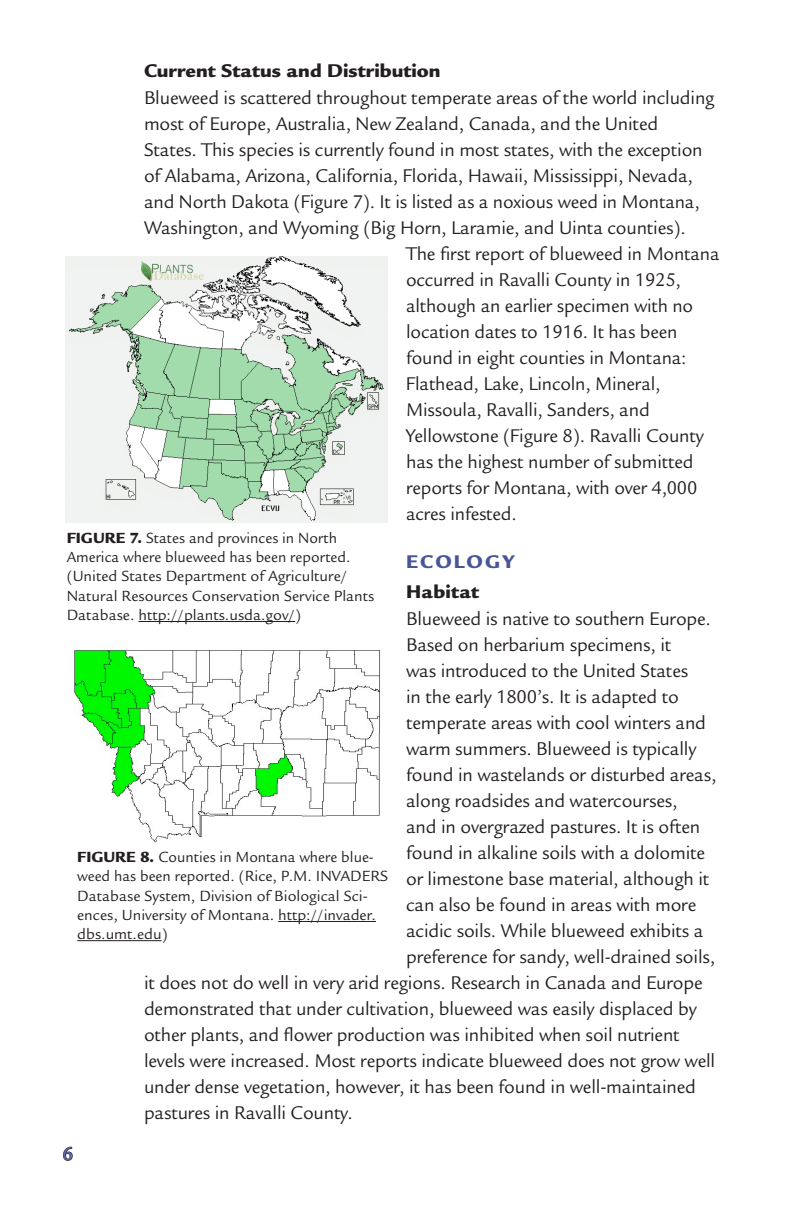
<style>
.page{position:relative;width:792px;height:1224px;background:#fff}
.page>*{position:absolute;margin:0;border:0;box-sizing:border-box;transform-origin:0 0}
.text2{font:20px "Legacy Sans";letter-spacing:-.01em;color:#231f20}
.text2-2{font:20px "Legacy Sans";letter-spacing:-.01em;color:#231f20;scale:.96 1}
.sub{font:900 20px "Legacy Sans";color:#231f20}
.text2-3{font:900 20px "Legacy Sans";letter-spacing:.11em;color:#485699}
._1subA{font:900 20px "Legacy Sans";letter-spacing:.01em;color:#231f20}
._1sub{font:500 20px "Legacy Sans";color:#5661a0}
.t1{font:16px/19.2px "Legacy Sans";color:#231f20}
.s1{font-weight:900}
</style>
<div class="page">
<img style="left:66px;top:256px;width:322px;height:266px">
<img style="left:74px;top:650px;width:306px;height:193px">
<hr style="left:138px;top:621px;width:157px;height:1px;background:#231f20">
<svg style="left:63px;top:1146px;width:10px;height:15px"></svg>
<hr style="left:278px;top:921px;width:98px;height:1px;background:#231f20">
<hr style="left:77px;top:940px;width:85px;height:1px;background:#231f20">
<p class="sub" style="left:144px;top:58px;width:298px">Current Status and Distribution</p>
<p class="text2" style="left:144px;top:86px;width:572px">Blueweed is scattered throughout temperate areas of the world including</p>
<p class="text2" style="left:144px;top:112px;width:516px">most of Europe, Australia, New Zealand, Canada, and the United</p>
<p class="text2" style="left:144px;top:138px;width:560px">States. This species is currently found in most states, with the exception</p>
<p class="text2" style="left:144px;top:164px;width:550px">of Alabama, Arizona, California, Florida, Hawaii, Mississippi, Nevada,</p>
<p class="text2" style="left:144px;top:190px;width:557px">and North Dakota (Figure 7). It is listed as a noxious weed in Montana,</p>
<p class="text2-2" style="left:144px;top:216px;width:566px">Washington, and Wyoming (Big Horn, Laramie, and Uinta counties).</p>
<p class="text2" style="left:406px;top:242px;width:315px">The first report of blueweed in Montana</p>
<p class="text2-2" style="left:406px;top:268px;width:288px">occurred in Ravalli County in 1925,</p>
<p class="text2-2" style="left:406px;top:294px;width:301px">although an earlier specimen with no</p>
<p class="text2-2" style="left:406px;top:320px;width:284px">location dates to 1916. It has been</p>
<p class="text2-2" style="left:406px;top:346px;width:294px">found in eight counties in Montana:</p>
<p class="text2-2" style="left:406px;top:372px;width:267px">Flathead, Lake, Lincoln, Mineral,</p>
<p class="text2-2" style="left:406px;top:398px;width:255px">Missoula, Ravalli, Sanders, and</p>
<p class="text2" style="left:406px;top:424px;width:299px">Yellowstone (Figure 8). Ravalli County</p>
<p class="text2" style="left:406px;top:450px;width:289px">has the highest number of submitted</p>
<p class="text2-2" style="left:406px;top:476px;width:305px">reports for Montana, with over 4,000</p>
<p class="text2-2" style="left:406px;top:502px;width:117px">acres infested.</p>
<p class="text2-3" style="left:406px;top:550px;width:110px">ECOLOGY</p>
<p class="_1subA" style="left:406px;top:580px;width:75px">Habitat</p>
<p class="text2" style="left:406px;top:608px;width:306px">Blueweed is native to southern Europe.</p>
<p class="text2" style="left:406px;top:634px;width:267px">Based on herbarium specimens, it</p>
<p class="text2" style="left:406px;top:660px;width:284px">was introduced to the United States</p>
<p class="text2" style="left:406px;top:686px;width:274px">in the early 1800’s. It is adapted to</p>
<p class="text2" style="left:406px;top:712px;width:301px">temperate areas with cool winters and</p>
<p class="text2" style="left:406px;top:738px;width:292px">warm summers. Blueweed is typically</p>
<p class="text2" style="left:406px;top:764px;width:312px">found in wastelands or disturbed areas,</p>
<p class="text2" style="left:406px;top:790px;width:273px">along roadsides and watercourses,</p>
<p class="text2" style="left:406px;top:816px;width:296px">and in overgrazed pastures. It is often</p>
<p class="text2" style="left:406px;top:842px;width:301px">found in alkaline soils with a dolomite</p>
<p class="text2" style="left:406px;top:868px;width:305px">or limestone base material, although it</p>
<p class="text2" style="left:406px;top:894px;width:292px">can also be found in areas with more</p>
<p class="text2" style="left:406px;top:920px;width:299px">acidic soils. While blueweed exhibits a</p>
<p class="text2" style="left:406px;top:946px;width:311px">preference for sandy, well-drained soils,</p>
<p class="text2" style="left:144px;top:972px;width:560px">it does not do well in very arid regions. Research in Canada and Europe</p>
<p class="text2" style="left:144px;top:998px;width:554px">demonstrated that under cultivation, blueweed was easily displaced by</p>
<p class="text2" style="left:144px;top:1024px;width:537px">other plants, and flower production was inhibited when soil nutrient</p>
<p class="text2" style="left:144px;top:1050px;width:573px">levels were increased. Most reports indicate blueweed does not grow well</p>
<p class="text2" style="left:144px;top:1076px;width:553px">under dense vegetation, however, it has been found in well-maintained</p>
<p class="text2" style="left:144px;top:1102px;width:210px">pastures in Ravalli County.</p>
<p class="t1" style="left:67px;top:529px;width:309px"><span class="s1">FIGURE 7.</span> States and provinces in North America where blueweed has been reported. (United States Department of Agriculture/ Natural Resources Conservation Service Plants Database. http://plants.usda.gov/)</p>
<p class="t1" style="left:77px;top:848px;width:312px"><span class="s1">FIGURE 8.</span> Counties in Montana where blue&shy;weed has been reported. (Rice, P.M. INVADERS Database System, Division of Biological Sci&shy;ences, University of Montana. http://invader. dbs.umt.edu)</p>
<p class="_1sub" style="left:62px;top:1142px;width:12px">6</p>
</div>
